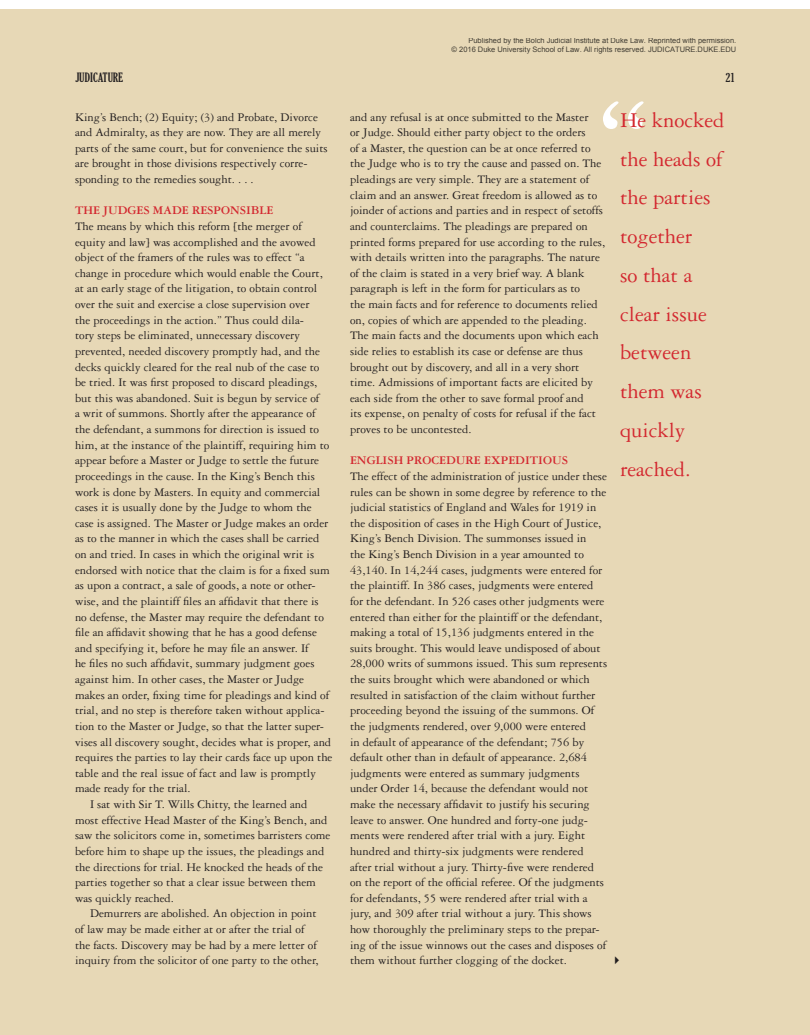
<style>
.page{position:relative;width:810px;height:1035px;background:#fff}
.page>*{position:absolute;margin:0;border:0;box-sizing:border-box;transform-origin:0 0}
.Body_Copy_-_no_inden{font:150px "Garamond 3 LT Std";color:#fff}
.Body_Copy_-_no_inden-2{font:22.5px/38.8px "Garamond 3 LT Std";color:#d3272f}
.Body_Copy_-_no_inden-3{font:12.5px/15.6px "Garamond 3 LT Std";color:#231f20}
.Body_Copy{font:12.5px/15.6px "Garamond 3 LT Std";color:#231f20}
.Subhead-section-caps{font:700 12.5px "Garamond 3 LT Std";color:#d3272f}
.t1{font:700 expanded 12.5px "Gloucester MT Pro";color:#231f20}
.t2{font:7.5px/9px "Arial";color:rgb(0 0 0/.71);text-align:right}
</style>
<div class="page">
<div style="left:0;top:9px;width:810px;height:1026px;background:#e7d8b6"></div>
<p class="t2" style="left:452px;top:36px;width:286px">Published by the Bolch Judicial Institute at Duke Law. Reprinted with permission.<br>© 2016 Duke University School of Law. All rights reserved. JUDICATURE.DUKE.EDU</p>
<p class="t1" style="left:75px;top:70px;width:50px">JUDICATURE</p>
<p class="t1" style="left:725px;top:70px;width:11px">21</p>
<p class="Body_Copy" style="left:75px;top:109px;width:254px">King’s Bench; (2) Equity; (3) and Probate, Divorce and Admiralty, as they are now. They are all merely parts of the same court, but for convenience the suits are brought in those divisions respectively corre&shy;sponding to the remedies sought. . . .</p>
<p class="Subhead-section-caps" style="left:75px;top:204px;width:200px">THE JUDGES MADE RESPONSIBLE</p>
<p class="Body_Copy_-_no_inden-3" style="left:75px;top:218px;width:259px">The means by which this reform [the merger of equity and law] was accomplished and the avowed object of the framers of the rules was to effect “a change in procedure which would enable the Court, at an early stage of the litigation, to obtain control over the suit and exercise a close supervision over<br>the proceedings in the action.” Thus could dila-<br>tory steps be eliminated, unnecessary discovery prevented, needed discovery promptly had, and the decks quickly cleared for the real nub of the case to be tried. It was first proposed to discard pleadings, but this was abandoned. Suit is begun by service of<br>a writ of summons. Shortly after the appearance of the defendant, a summons for direction is issued to him, at the instance of the plaintiff, requiring him to appear before a Master or Judge to settle the future proceedings in the cause. In the King’s Bench this work is done by Masters. In equity and commercial cases it is usually done by the Judge to whom the case is assigned. The Master or Judge makes an order as to the manner in which the cases shall be carried on and tried. In cases in which the original writ is endorsed with notice that the claim is for a fixed sum as upon a contract, a sale of goods, a note or other&shy;wise, and the plaintiff files an affidavit that there is no defense, the Master may require the defendant to file an affidavit showing that he has a good defense and specifying it, before he may file an answer. If<br>he files no such affidavit, summary judgment goes against him. In other cases, the Master or Judge makes an order, fixing time for pleadings and kind of trial, and no step is therefore taken without applica&shy;tion to the Master or Judge, so that the latter super&shy;vises all discovery sought, decides what is proper, and requires the parties to lay their cards face up upon the table and the real issue of fact and law is promptly made ready for the trial.</p>
<p class="Body_Copy" style="left:75px;top:797px;width:257px;text-indent:15px">I sat with Sir T. Wills Chitty, the learned and most effective Head Master of the King’s Bench, and saw the solicitors come in, sometimes barristers come before him to shape up the issues, the pleadings and the directions for trial. He knocked the heads of the parties together so that a clear issue between them was quickly reached.</p>
<p class="Body_Copy" style="left:75px;top:906px;width:245px;text-indent:15px">Demurrers are abolished. An objection in point of law may be made either at or after the trial of the facts. Discovery may be had by a mere letter of inquiry from the solicitor of one party to the other,</p>
<p class="Body_Copy_-_no_inden" style="left:594px;top:69px;width:60px">“</p>
<p class="Body_Copy_-_no_inden-2" style="left:620px;top:101px;width:106px">He knocked the heads of the parties together<br>so that a clear issue between them was quickly reached.</p>
<p class="Body_Copy" style="left:350px;top:109px;width:257px">and any refusal is at once submitted to the Master<br>or Judge. Should either party object to the orders<br>of a Master, the question can be at once referred to the Judge who is to try the cause and passed on. The pleadings are very simple. They are a statement of claim and an answer. Great freedom is allowed as to joinder of actions and parties and in respect of setoffs and counterclaims. The pleadings are prepared on printed forms prepared for use according to the rules, with details written into the paragraphs. The nature of the claim is stated in a very brief way. A blank paragraph is left in the form for particulars as to<br>the main facts and for reference to documents relied on, copies of which are appended to the pleading.<br>The main facts and the documents upon which each side relies to establish its case or defense are thus brought out by discovery, and all in a very short time. Admissions of important facts are elicited by each side from the other to save formal proof and<br>its expense, on penalty of costs for refusal if the fact proves to be uncontested.</p>
<p class="Subhead-section-caps" style="left:350px;top:454px;width:220px">ENGLISH PROCEDURE EXPEDITIOUS</p>
<p class="Body_Copy_-_no_inden-3" style="left:350px;top:468px;width:259px">The effect of the administration of justice under these rules can be shown in some degree by reference to the judicial statistics of England and Wales for 1919 in the disposition of cases in the High Court of Justice, King’s Bench Division. The summonses issued in<br>the King’s Bench Division in a year amounted to 43,140. In 14,244 cases, judgments were entered for the plaintiff. In 386 cases, judgments were entered for the defendant. In 526 cases other judgments were entered than either for the plaintiff or the defendant, making a total of 15,136 judgments entered in the suits brought. This would leave undisposed of about 28,000 writs of summons issued. This sum represents the suits brought which were abandoned or which resulted in satisfaction of the claim without further proceeding beyond the issuing of the summons. Of the judgments rendered, over 9,000 were entered<br>in default of appearance of the defendant; 756 by default other than in default of appearance. 2,684 judgments were entered as summary judgments under Order 14, because the defendant would not make the necessary affidavit to justify his securing leave to answer. One hundred and forty-one judg&shy;ments were rendered after trial with a jury. Eight hundred and thirty-six judgments were rendered after trial without a jury. Thirty-five were rendered on the report of the official referee. Of the judgments for defendants, 55 were rendered after trial with a jury, and 309 after trial without a jury. This shows how thoroughly the preliminary steps to the prepar&shy;ing of the issue winnows out the cases and disposes of them without further clogging of the docket.</p>
</div>
